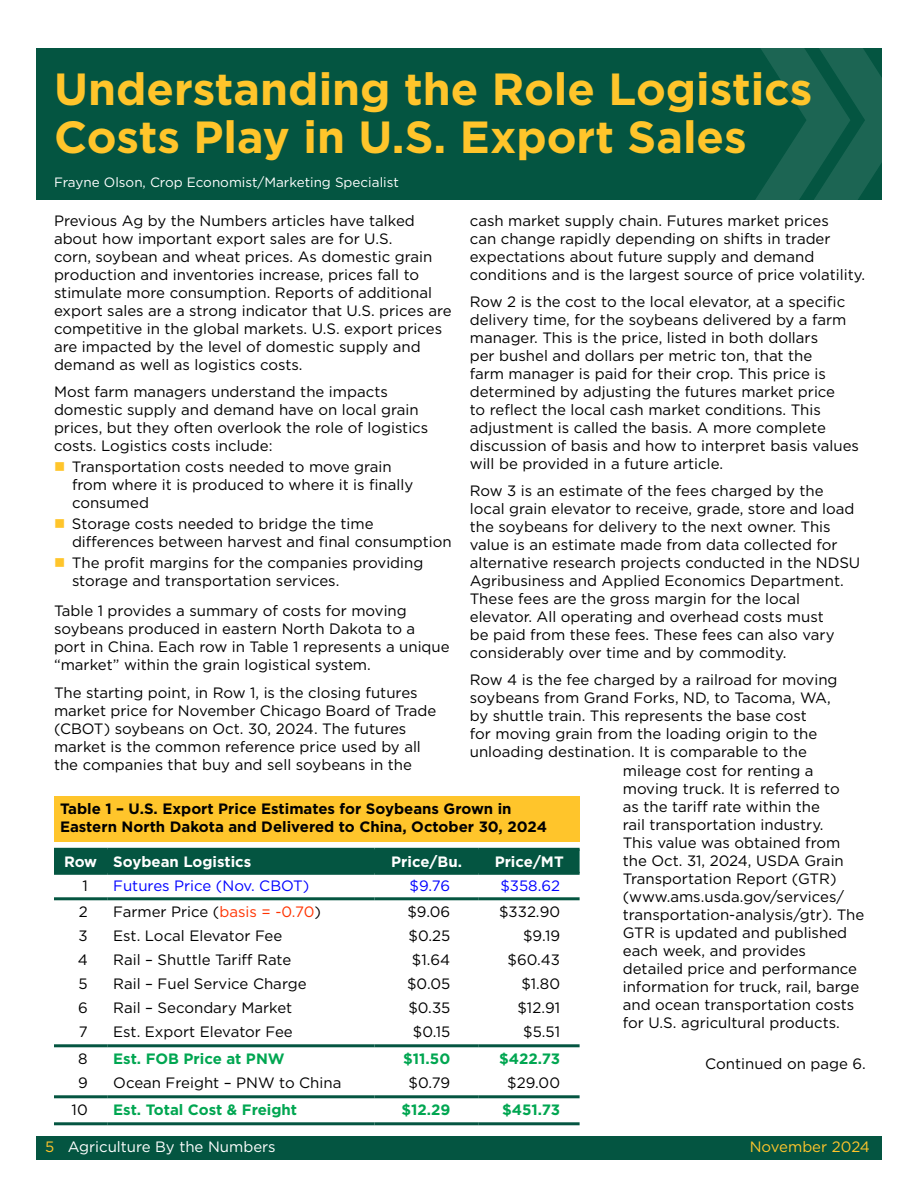
<style>
.page{position:relative;width:918px;height:1188px;background:#fff}
.page>*{position:absolute;margin:0;border:0;box-sizing:border-box;transform-origin:0 0}
.headings{font:700 45px/48px "Gotham";color:#ffc52b}
.body{font:15px/18px "Gotham";color:#000}
.bulleted_list{font:15px/18px "Gotham";color:#000}
.figure_headings{font:700 15px/18px "Gotham";color:#000}
.body-2{font:700 15px "Gotham";color:#00a651}
.body-3{font:700 15px "Gotham";color:#fff}
.body-4{font:15px "Gotham";color:#00f}
.body-5{font:15px "Gotham";color:#fff}
.body-6{font:15px "Gotham";color:#ffc52b}
.author{font:13.5px "Gotham";color:#fff}
.s1{color:#ffc52b}
.s2{color:#f30}
</style>
<div class="page">
<div style="left:54px;top:796px;width:526px;height:46px;background:#ffc52b"></div>
<div style="left:36px;top:48px;width:846px;height:152px;background:#045541"></div>
<svg style="left:755px;top:48px;width:127px;height:152px"></svg>
<div style="left:36px;top:1136px;width:846px;height:24px;background:#045541"></div>
<div style="left:54px;top:851px;width:526px;height:21px;background:#045541"></div>
<hr style="left:54px;top:848px;width:53px;height:3px;background:#045541">
<hr style="left:107px;top:848px;width:267px;height:3px;background:#045541">
<hr style="left:374px;top:848px;width:105px;height:3px;background:#045541">
<hr style="left:479px;top:848px;width:101px;height:3px;background:#045541">
<hr style="left:54px;top:872px;width:53px;height:3px;background:#045541">
<hr style="left:107px;top:872px;width:267px;height:3px;background:#045541">
<hr style="left:374px;top:872px;width:105px;height:3px;background:#045541">
<hr style="left:479px;top:872px;width:101px;height:3px;background:#045541">
<hr style="left:54px;top:897px;width:53px;height:3px;background:#045541">
<hr style="left:107px;top:897px;width:267px;height:3px;background:#045541">
<hr style="left:374px;top:897px;width:105px;height:3px;background:#045541">
<hr style="left:479px;top:897px;width:101px;height:3px;background:#045541">
<hr style="left:54px;top:1044px;width:53px;height:3px;background:#045541">
<hr style="left:107px;top:1044px;width:267px;height:3px;background:#045541">
<hr style="left:374px;top:1044px;width:105px;height:3px;background:#045541">
<hr style="left:479px;top:1044px;width:101px;height:3px;background:#045541">
<hr style="left:54px;top:1095px;width:53px;height:3px;background:#045541">
<hr style="left:107px;top:1095px;width:267px;height:3px;background:#045541">
<hr style="left:374px;top:1095px;width:105px;height:3px;background:#045541">
<hr style="left:479px;top:1095px;width:101px;height:3px;background:#045541">
<hr style="left:54px;top:1122px;width:53px;height:3px;background:#045541">
<hr style="left:107px;top:1122px;width:267px;height:3px;background:#045541">
<hr style="left:374px;top:1122px;width:105px;height:3px;background:#045541">
<hr style="left:479px;top:1122px;width:101px;height:3px;background:#045541">
<p class="headings" style="left:54px;top:64px;width:760px">Understanding the Role Logistics<br>Costs Play in U.S. Export Sales</p>
<p class="author" style="left:54px;top:174px;width:346px">Frayne Olson, Crop Economist/Marketing Specialist</p>
<p class="body" style="left:54px;top:211px;width:399px">Previous Ag by the Numbers articles have talked about how important export sales are for U.S.<br>corn, soybean and wheat prices. As domestic grain production and inventories increase, prices fall to stimulate more consumption. Reports of additional export sales are a strong indicator that U.S. prices are competitive in the global markets. U.S. export prices are impacted by the level of domestic supply and demand as well as logistics costs.</p>
<p class="body" style="left:54px;top:382px;width:376px">Most farm managers understand the impacts domestic supply and demand have on local grain prices, but they often overlook the role of logistics costs. Logistics costs include:</p>
<p class="bulleted_list" style="left:72px;top:457px;width:343px;text-indent:-18px"><span class="s1">■</span> Transportation costs needed to move grain from where it is produced to where it is finally consumed</p>
<p class="bulleted_list" style="left:72px;top:514px;width:381px;text-indent:-18px"><span class="s1">■</span> Storage costs needed to bridge the time differences between harvest and final consumption</p>
<p class="bulleted_list" style="left:72px;top:553px;width:353px;text-indent:-18px"><span class="s1">■</span> The profit margins for the companies providing storage and transportation services.</p>
<p class="body" style="left:54px;top:601px;width:397px">Table 1 provides a summary of costs for moving soybeans produced in eastern North Dakota to a port in China. Each row in Table 1 represents a unique “market” within the grain logistical system.</p>
<p class="body" style="left:470px;top:211px;width:397px">cash market supply chain. Futures market prices<br>can change rapidly depending on shifts in trader expectations about future supply and demand conditions and is the largest source of price volatility.</p>
<p class="body" style="left:470px;top:292px;width:391px">Row 2 is the cost to the local elevator, at a specific delivery time, for the soybeans delivered by a farm manager. This is the price, listed in both dollars<br>per bushel and dollars per metric ton, that the<br>farm manager is paid for their crop. This price is determined by adjusting the futures market price<br>to reflect the local cash market conditions. This adjustment is called the basis. A more complete discussion of basis and how to interpret basis values will be provided in a future article.</p>
<p class="body" style="left:470px;top:481px;width:392px">Row 3 is an estimate of the fees charged by the local grain elevator to receive, grade, store and load the soybeans for delivery to the next owner. This value is an estimate made from data collected for alternative research projects conducted in the NDSU Agribusiness and Applied Economics Department.<br>These fees are the gross margin for the local elevator. All operating and overhead costs must<br>be paid from these fees. These fees can also vary considerably over time and by commodity.</p>
<p class="body" style="left:470px;top:670px;width:369px">Row 4 is the fee charged by a railroad for moving</p>
<p class="body" style="left:470px;top:688px;width:363px">soybeans from Grand Forks, ND, to Tacoma, WA,</p>
<p class="body" style="left:470px;top:706px;width:339px">by shuttle train. This represents the base cost</p>
<p class="body" style="left:470px;top:724px;width:349px">for moving grain from the loading origin to the</p>
<p class="body" style="left:470px;top:742px;width:339px">unloading destination. It is comparable to the</p>
<p class="body" style="left:623px;top:761px;width:192px">mileage cost for renting a</p>
<p class="body" style="left:623px;top:779px;width:218px">moving truck. It is referred to</p>
<p class="body" style="left:623px;top:797px;width:199px">as the tariff rate within the</p>
<p class="body" style="left:623px;top:815px;width:202px">rail transportation industry.</p>
<p class="body" style="left:623px;top:833px;width:219px">This value was obtained from</p>
<p class="body" style="left:623px;top:851px;width:223px">the Oct. 31, 2024, USDA Grain</p>
<p class="body" style="left:623px;top:869px;width:215px">Transportation Report (GTR)</p>
<p class="body" style="left:623px;top:887px;width:223px">(www.ams.usda.gov/services/</p>
<p class="body" style="left:623px;top:905px;width:243px">transportation-analysis/gtr). The</p>
<p class="body" style="left:623px;top:923px;width:226px">GTR is updated and published</p>
<p class="body" style="left:623px;top:941px;width:185px">each week, and provides</p>
<p class="body" style="left:623px;top:959px;width:236px">detailed price and performance</p>
<p class="body" style="left:623px;top:977px;width:238px">information for truck, rail, barge</p>
<p class="body" style="left:623px;top:995px;width:233px">and ocean transportation costs</p>
<p class="body" style="left:623px;top:1013px;width:219px">for U.S. agricultural products.</p>
<p class="body" style="left:705px;top:1054px;width:162px">Continued on page 6.</p>
<p class="body" style="left:54px;top:683px;width:384px">The starting point, in Row 1, is the closing futures market price for November Chicago Board of Trade (CBOT) soybeans on Oct. 30, 2024. The futures market is the common reference price used by all the companies that buy and sell soybeans in the</p>
<p class="figure_headings" style="left:60px;top:800px;width:489px">Table 1 – U.S. Export Price Estimates for Soybeans Grown in<br>Eastern North Dakota and Delivered to China, October 30, 2024</p>
<p class="body-3" style="left:64px;top:852px;width:35px">Row</p>
<p class="body-3" style="left:113px;top:852px;width:140px">Soybean Logistics</p>
<p class="body-3" style="left:391px;top:852px;width:72px">Price/Bu.</p>
<p class="body-3" style="left:495px;top:852px;width:71px">Price/MT</p>
<p class="body" style="left:82px;top:877px;width:7px">1</p>
<p class="body-4" style="left:113px;top:876px;width:198px">Futures Price (Nov. CBOT)</p>
<p class="body-4" style="left:409px;top:876px;width:42px">$9.76</p>
<p class="body-4" style="left:500px;top:876px;width:61px">$358.62</p>
<p class="body" style="left:79px;top:902px;width:10px">2</p>
<p class="body" style="left:113px;top:902px;width:209px">Farmer Price (<span class="s2">basis = -0.70</span>)</p>
<p class="body" style="left:407px;top:902px;width:44px">$9.06</p>
<p class="body" style="left:499px;top:902px;width:63px">$332.90</p>
<p class="body" style="left:79px;top:926px;width:11px">3</p>
<p class="body" style="left:113px;top:926px;width:171px">Est. Local Elevator Fee</p>
<p class="body" style="left:408px;top:926px;width:43px">$0.25</p>
<p class="body" style="left:523px;top:926px;width:39px">$9.19</p>
<p class="body" style="left:78px;top:950px;width:12px">4</p>
<p class="body" style="left:113px;top:950px;width:180px">Rail – Shuttle Tariff Rate</p>
<p class="body" style="left:412px;top:950px;width:40px">$1.64</p>
<p class="body" style="left:507px;top:950px;width:54px">$60.43</p>
<p class="body" style="left:79px;top:974px;width:11px">5</p>
<p class="body" style="left:113px;top:974px;width:195px">Rail – Fuel Service Charge</p>
<p class="body" style="left:407px;top:974px;width:45px">$0.05</p>
<p class="body" style="left:521px;top:974px;width:40px">$1.80</p>
<p class="body" style="left:78px;top:998px;width:11px">6</p>
<p class="body" style="left:113px;top:998px;width:181px">Rail – Secondary Market</p>
<p class="body" style="left:408px;top:998px;width:43px">$0.35</p>
<p class="body" style="left:517px;top:998px;width:44px">$12.91</p>
<p class="body" style="left:79px;top:1022px;width:10px">7</p>
<p class="body" style="left:113px;top:1022px;width:181px">Est. Export Elevator Fee</p>
<p class="body" style="left:413px;top:1022px;width:39px">$0.15</p>
<p class="body" style="left:523px;top:1022px;width:38px">$5.51</p>
<p class="body" style="left:78px;top:1049px;width:11px">8</p>
<p class="body-2" style="left:113px;top:1049px;width:173px">Est. FOB Price at PNW</p>
<p class="body-2" style="left:403px;top:1049px;width:49px">$11.50</p>
<p class="body-2" style="left:499px;top:1049px;width:63px">$422.73</p>
<p class="body" style="left:78px;top:1073px;width:11px">9</p>
<p class="body" style="left:113px;top:1073px;width:230px">Ocean Freight – PNW to China</p>
<p class="body" style="left:409px;top:1073px;width:43px">$0.79</p>
<p class="body" style="left:507px;top:1073px;width:54px">$29.00</p>
<p class="body" style="left:72px;top:1100px;width:18px">10</p>
<p class="body-2" style="left:113px;top:1100px;width:185px">Est. Total Cost &amp; Freight</p>
<p class="body-2" style="left:401px;top:1100px;width:50px">$12.29</p>
<p class="body-2" style="left:502px;top:1100px;width:60px">$451.73</p>
<p class="body-5" style="left:45px;top:1138px;width:232px"><span class="s1">5</span> Agriculture By the Numbers</p>
<p class="body-6" style="left:750px;top:1138px;width:122px">November 2024</p>
</div>
